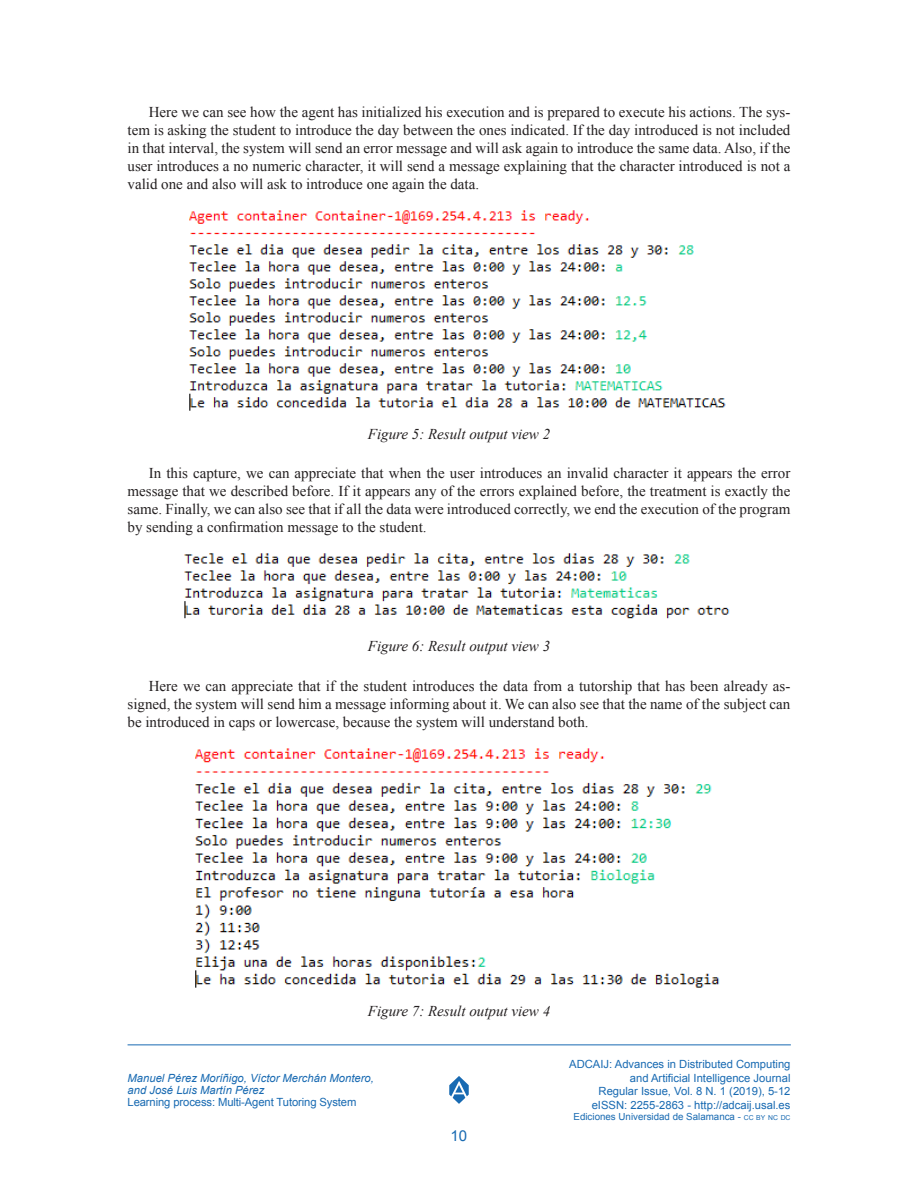
<style>
.page{position:relative;width:918px;height:1188px;background:#fff}
.page>*{position:absolute;margin:0;border:0;box-sizing:border-box;transform-origin:0 0}
._5Texto{font:15px/18px "Times New Roman";color:#231f20;text-align:justify}
._6PieFigura{font:italic 15px "Times New Roman";color:#231f20}
.t1{font:15px "Arial";color:#186ab2}
.t2{font:11.25px/13.5px "Arial";color:#186ab2;text-align:right}
.t3{font:italic 11.25px/12px "Arial";color:#186ab2}
.t4{font:9.75px "Arial";color:#186ab2}
.s1{font-size:6.9px}
</style>
<div class="page">
<svg style="left:449px;top:1076px;width:20px;height:28px"></svg>
<hr style="left:128px;top:1044px;width:663px;height:1px;background:#186ab2">
<img style="left:189px;top:210px;width:537px;height:201px">
<img style="left:184px;top:553px;width:546px;height:66px">
<img style="left:195px;top:748px;width:525px;height:240px">
<p class="_5Texto" style="left:128px;top:102px;width:664px;text-indent:21px">Here we can see how the agent has initialized his execution and is prepared to execute his actions. The sys&shy;tem is asking the student to introduce the day between the ones indicated. If the day introduced is not included in that interval, the system will send an error message and will ask again to introduce the same data. Also, if the user introduces a no numeric character, it will send a message explaining that the character introduced is not a valid one and also will ask to introduce one again the data.</p>
<p class="_6PieFigura" style="left:368px;top:423px;width:184px">Figure 5: Result output view 2</p>
<p class="_5Texto" style="left:128px;top:464px;width:664px;text-indent:21px">In this capture, we can appreciate that when the user introduces an invalid character it appears the error message that we described before. If it appears any of the errors explained before, the treatment is exactly the same. Finally, we can also see that if all the data were introduced correctly, we end the execution of the program by sending a confirmation message to the student.</p>
<p class="_6PieFigura" style="left:368px;top:636px;width:184px">Figure 6: Result output view 3</p>
<p class="_5Texto" style="left:128px;top:676px;width:664px;text-indent:21px">Here we can appreciate that if the student introduces the data from a tutorship that has been already as&shy;signed, the system will send him a message informing about it. We can also see that the name of the subject can be introduced in caps or lowercase, because the system will understand both.</p>
<p class="_6PieFigura" style="left:368px;top:1000px;width:184px">Figure 7: Result output view 4</p>
<p class="t3" style="left:128px;top:1072px;width:248px">Manuel Pérez Moríñigo, Víctor Merchán Montero, and José Luis Martín Pérez</p>
<p class="t2" style="left:128px;top:1095px;width:230px">Learning process: Multi-Agent Tutoring System</p>
<p class="t1" style="left:451px;top:1126px;width:18px">10</p>
<p class="t2" style="left:569px;top:1058px;width:223px">ADCAIJ: Advances in Distributed Computing and Artificial Intelligence Journal<br>Regular Issue, Vol. 8 N. 1 (2019), 5-12 eISSN: 2255-2863 - http://adcaij.usal.es</p>
<p class="t4" style="left:574px;top:1111px;width:218px">Ediciones Universidad de Salamanca - <span class="s1">CC BY NC DC</span></p>
</div>
